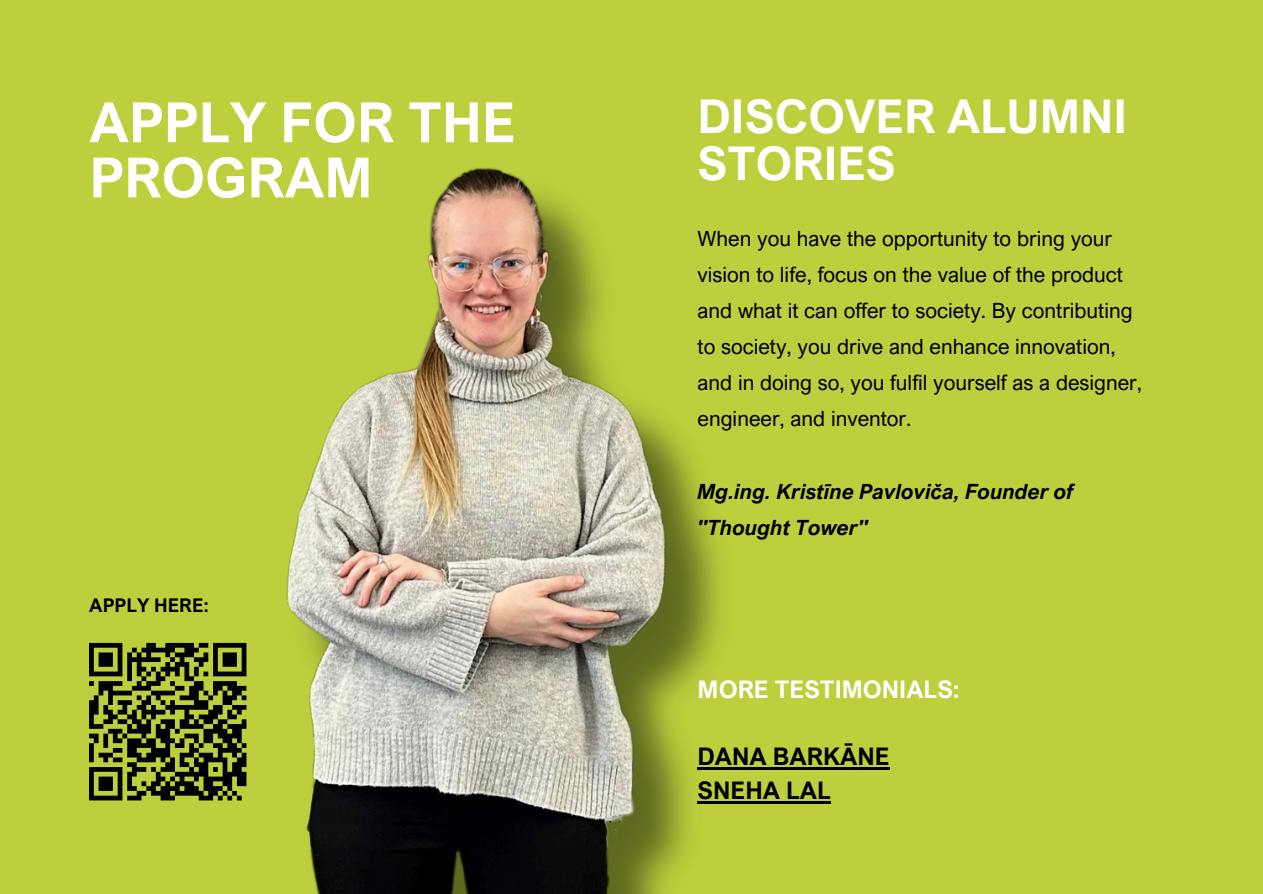
<style>
.page{position:relative;width:1263px;height:894px;background:#fff}
.page>*{position:absolute;margin:0;border:0;box-sizing:border-box;transform-origin:0 0}
.t1{font:700 55.5px/55.2px "Arial Nova";color:#fff}
.t2{font:700 46.5px/46.2px "Arial Nova";color:#fff}
.t3{font:700 24.15px/33.8px "Arial Nova";color:#000}
.t4{font:700 24.15px "Arial Nova";color:#fff}
.t5{font:21px/36px "Arial Nova";color:#000}
.t6{font:italic 700 21px/36px "Arial Nova";color:#000}
.t7{font:700 18.9px "Arial Nova";color:#000}
</style>
<div class="page">
<div style="left:0;top:0;width:1263px;height:893px;background:#bdcf3d"></div>
<svg style="left:89px;top:642px;width:158px;height:159px"></svg>
<img style="left:286px;top:168px;width:462px;height:725px">
<hr style="left:698px;top:767px;width:192px;height:2px;background:#000">
<hr style="left:698px;top:800px;width:133px;height:3px;background:#000">
<h1 class="t1" style="left:89px;top:94px;width:428px">APPLY FOR THE<br>PROGRAM</h1>
<h2 class="t2" style="left:698px;top:93px;width:431px">DISCOVER ALUMNI<br>STORIES</h2>
<p class="t5" style="left:698px;top:220px;width:446px">When you have the opportunity to bring your vision to life, focus on the value of the product and what it can offer to society. By contributing to society, you drive and enhance innovation, and in doing so, you fulfil yourself as a designer, engineer, and inventor.</p>
<h4 class="t7" style="left:89px;top:593px;width:121px">APPLY HERE:</h4>
<p class="t6" style="left:698px;top:472px;width:377px">Mg.ing. Kristīne Pavloviča, Founder of ''Thought Tower''</p>
<p class="t4" style="left:698px;top:673px;width:264px">MORE TESTIMONIALS:</p>
<h5 class="t3" style="left:698px;top:738px;width:194px">DANA BARKĀNE<br>SNEHA LAL</h5>
</div>
